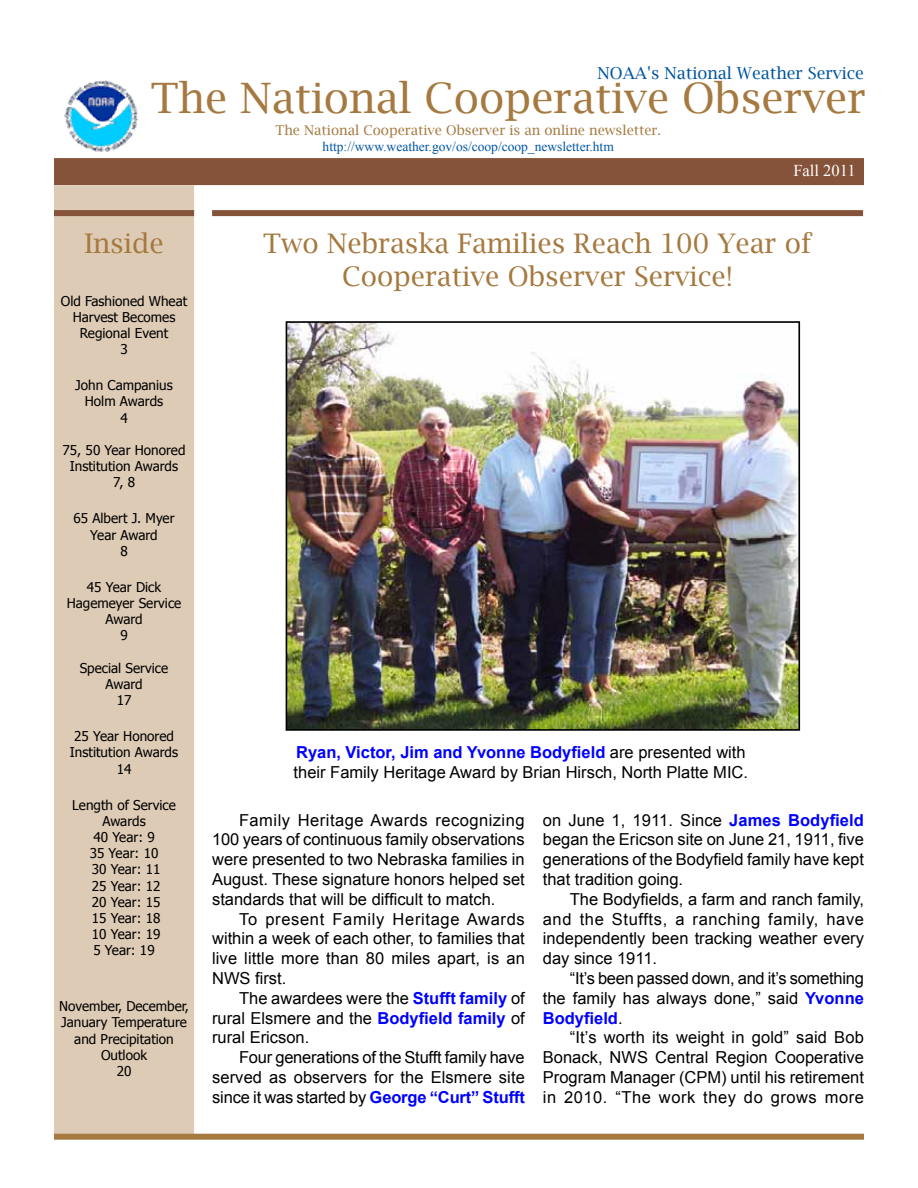
<style>
.page{position:relative;width:918px;height:1188px;background:#fff}
.page>*{position:absolute;margin:0;border:0;box-sizing:border-box;transform-origin:0 0}
.t1{font:42px "Lucida Bright";color:#a5793f}
.t2{font:27px/32.4px "Lucida Bright";color:#a5793f;text-align:center}
.t3{font:16.5px/19.8px "Arial";color:#000;text-align:justify}
.t4{font:16.5px "Lucida Bright";color:#0055a1}
.t5{font:16.5px "Times New Roman";color:#fff}
.t6{font:13.5px/16.2px "Tahoma";color:#000;text-align:center}
.t7{font:13.5px "Lucida Bright";color:#a5793f}
.t8{font:13.5px "Times New Roman";color:#0055a1}
.s1{font-weight:700;color:#00f}
</style>
<div class="page">
<div style="left:54px;top:185px;width:140px;height:949px;background:#ddcbb5"></div>
<div style="left:54px;top:1134px;width:810px;height:6px;background:#a5793f"></div>
<div style="left:54px;top:158px;width:810px;height:27px;background:#845339;border:2px solid #845339"></div>
<img style="left:64px;top:80px;width:75px;height:72px">
<div style="left:54px;top:210px;width:140px;height:6px;background:#845339"></div>
<img style="left:289px;top:324px;width:508px;height:404px">
<div style="left:286px;top:321px;width:514px;height:410px;border:2px solid #000"></div>
<div style="left:212px;top:210px;width:651px;height:6px;background:#845339"></div>
<p class="t4" style="left:597px;top:64px;width:268px">NOAA's National Weather Service</p>
<h1 class="t1" style="left:151px;top:74px;width:717px">The National Cooperative Observer</h1>
<h2 class="t2" style="left:84px;top:227px;width:81px">Inside</h2>
<p class="t6" style="left:61px;top:292px;width:128px">Old Fashioned Wheat<br>Harvest Becomes<br>Regional Event<br>3</p>
<p class="t6" style="left:75px;top:376px;width:99px">John Campanius<br>Holm Awards<br>4</p>
<p class="t6" style="left:63px;top:441px;width:124px">75, 50 Year Honored<br>Institution Awards<br>7, 8</p>
<p class="t6" style="left:73px;top:510px;width:103px">65 Albert J. Myer<br>Year Award<br>8</p>
<p class="t6" style="left:67px;top:578px;width:116px">45 Year Dick<br>Hagemeyer Service<br>Award<br>9</p>
<p class="t6" style="left:80px;top:659px;width:90px">Special Service<br>Award<br>17</p>
<p class="t6" style="left:70px;top:727px;width:110px">25 Year Honored<br>Institution Awards<br>14</p>
<p class="t6" style="left:72px;top:796px;width:105px">Length of Service<br>Awards<br>40 Year: 9<br>35 Year: 10<br>30 Year: 11<br>25 Year: 12<br>20 Year: 15<br>15 Year: 18<br>10 Year: 19<br>5 Year: 19</p>
<p class="t6" style="left:59px;top:997px;width:131px">November, December,<br>January Temperature and Precipitation<br>Outlook<br>20</p>
<p class="t7" style="left:275px;top:122px;width:387px">The National Cooperative Observer is an online newsletter.</p>
<p class="t8" style="left:323px;top:138px;width:293px">http://www.weather.gov/os/coop/coop_newsletter.htm</p>
<p class="t5" style="left:793px;top:159px;width:64px">Fall 2011</p>
<h2 class="t2" style="left:263px;top:227px;width:550px">Two Nebraska Families Reach 100 Year of<br>Cooperative Observer Service!</h2>
<p class="t3" style="left:294px;top:742px;width:456px"><span class="s1">Ryan, Victor, Jim and Yvonne Bodyfield</span> are presented with their Family Heritage Award by Brian Hirsch, North Platte MIC.</p>
<p class="t3" style="left:212px;top:810px;width:314px;text-indent:27px">Family Heritage Awards recognizing 100 years of continuous family observations were presented to two Nebraska families in August. These signature honors helped set standards that will be difficult to match.</p>
<p class="t3" style="left:212px;top:909px;width:314px;text-indent:27px">To present Family Heritage Awards within a week of each other, to families that live little more than 80 miles apart, is an NWS first.</p>
<p class="t3" style="left:212px;top:988px;width:314px;text-indent:27px">The awardees were the <span class="s1">Stufft family</span> of rural Elsmere and the <span class="s1">Bodyfield family</span> of rural Ericson.</p>
<p class="t3" style="left:212px;top:1048px;width:314px;text-indent:27px">Four generations of the Stufft family have served as observers for the Elsmere site since it was started by <span class="s1">George “Curt” Stufft</span></p>
<p class="t3" style="left:543px;top:810px;width:323px">on June 1, 1911. Since <span class="s1">James Bodyfield </span>began the Ericson site on June 21, 1911, five generations of the Bodyfield family have kept that tradition going.</p>
<p class="t3" style="left:543px;top:889px;width:323px;text-indent:27px">The Bodyfields, a farm and ranch family, and the Stuffts, a ranching family, have independently been tracking weather every day since 1911.</p>
<p class="t3" style="left:543px;top:968px;width:323px;text-indent:27px">“It’s been passed down, and it’s something the family has always done,” said <span class="s1">Yvonne Bodyfield</span>.</p>
<p class="t3" style="left:543px;top:1028px;width:323px;text-indent:27px">“It’s worth its weight in gold” said Bob Bonack, NWS Central Region Cooperative Program Manager (CPM) until his retirement in 2010. “The work they do grows more</p>
</div>
